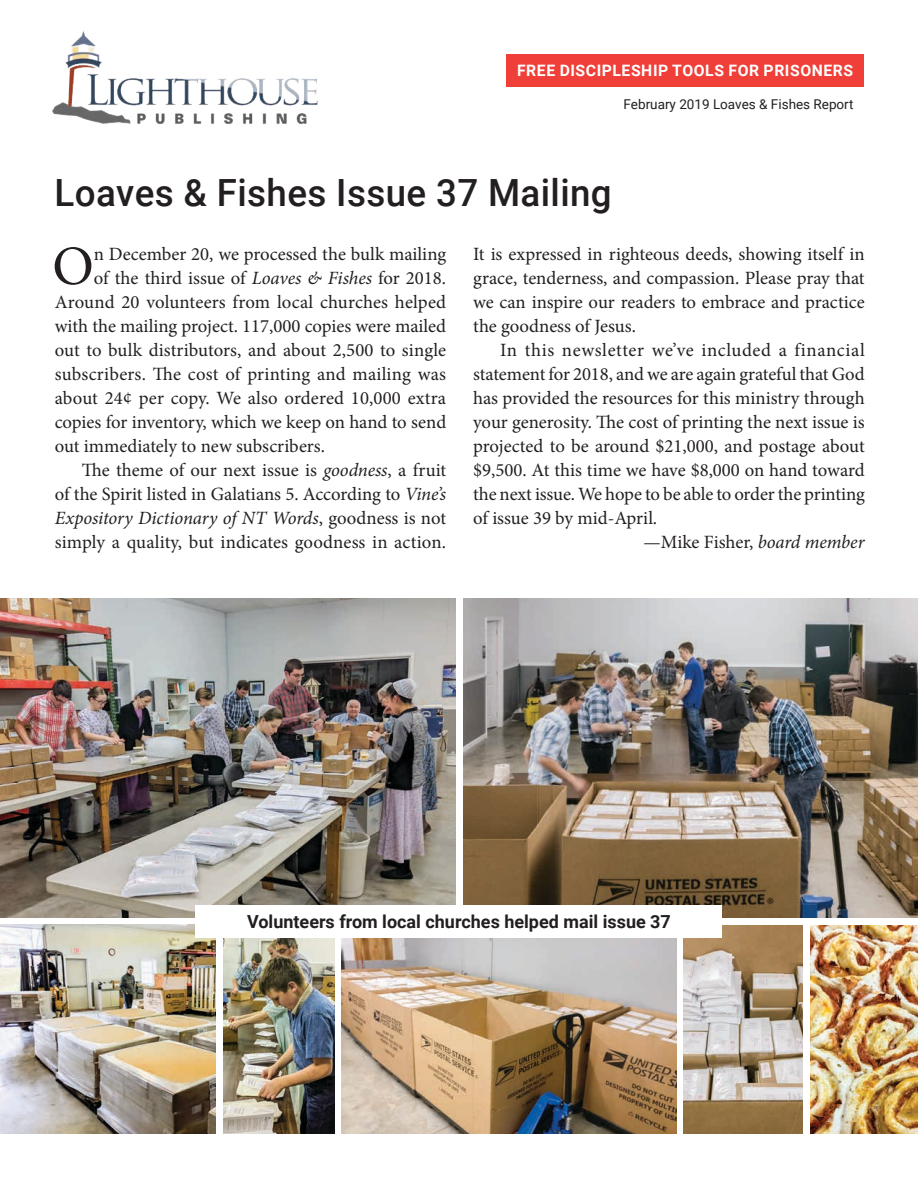
<style>
.page{position:relative;width:918px;height:1188px;background:#fff}
.page>*{position:absolute;margin:0;border:0;box-sizing:border-box;transform-origin:0 0}
.Body_Text{font:55.65px "Minion Pro";color:#231f20}
.t1{font:500 37.5px "Roboto";letter-spacing:.01em;color:#231f20}
.Body_Text-2{font:18.75px/24px "Minion Pro";color:#231f20;text-align:justify}
.Body_Text-3{font:700 18px "Roboto";color:#231f20}
.t2{font:700 15.75px "Roboto";letter-spacing:.035em;color:#fff}
.t3{font:13.5px "Roboto";color:#231f20}
.s1{font-style:italic}
</style>
<div class="page">
<img style="left:684px;top:926px;width:119px;height:207px">
<div style="left:506px;top:54px;width:358px;height:33px;background:#ef3f38"></div>
<img style="left:52px;top:31px;width:266px;height:93px">
<img style="left:223px;top:938px;width:111px;height:195px">
<img style="left:463px;top:599px;width:455px;height:319px">
<img style="left:0;top:599px;width:456px;height:319px">
<img style="left:0;top:925px;width:216px;height:209px">
<img style="left:342px;top:938px;width:334px;height:195px">
<div style="left:196px;top:906px;width:526px;height:32px;background:#fff"></div>
<img style="left:810px;top:926px;width:108px;height:207px">
<p class="t2" style="left:517px;top:59px;width:338px">FREE DISCIPLESHIP TOOLS FOR PRISONERS</p>
<p class="t3" style="left:624px;top:95px;width:232px">February 2019 Loaves &amp; Fishes Report</p>
<p class="t1" style="left:55px;top:166px;width:559px">Loaves &amp; Fishes Issue 37 Mailing</p>
<p class="Body_Text" style="left:52px;top:229px;width:43px">O</p>
<p class="Body_Text-2" style="left:94px;top:242px;width:354px">n December 20, we processed the bulk mailing</p>
<p class="Body_Text-2" style="left:473px;top:242px;width:393px">It is expressed in righteous deeds, showing itself in grace, tenderness, and compassion. Please pray that we can inspire our readers to embrace and practice the goodness of Jesus.</p>
<p class="Body_Text-2" style="left:473px;top:338px;width:393px;text-indent:27px">In this newsletter we’ve included a financial statement for 2018, and we are again grateful that God has provided the resources for this ministry through your generosity. The cost of printing the next issue is projected to be around $21,000, and postage about $9,500. At this time we have $8,000 on hand toward the next issue. We hope to be able to order the printing of issue 39 by mid-April.</p>
<p class="Body_Text-2" style="left:644px;top:530px;width:223px">—Mike Fisher, <span class="s1">board member</span></p>
<p class="Body_Text-2" style="left:94px;top:266px;width:354px">of the third issue of <span class="s1">Loaves &amp; Fishes</span> for 2018.</p>
<p class="Body_Text-2" style="left:55px;top:290px;width:393px">Around 20 volunteers from local churches helped</p>
<p class="Body_Text-2" style="left:55px;top:314px;width:393px">with the mailing project. 117,000 copies were mailed</p>
<p class="Body_Text-2" style="left:55px;top:338px;width:393px">out to bulk distributors, and about 2,500 to single</p>
<p class="Body_Text-2" style="left:55px;top:362px;width:393px">subscribers. The cost of printing and mailing was</p>
<p class="Body_Text-2" style="left:55px;top:386px;width:393px">about 24¢ per copy. We also ordered 10,000 extra</p>
<p class="Body_Text-2" style="left:55px;top:410px;width:393px">copies for inventory, which we keep on hand to send</p>
<p class="Body_Text-2" style="left:55px;top:434px;width:272px">out immediately to new subscribers.</p>
<p class="Body_Text-2" style="left:55px;top:458px;width:393px;text-indent:27px">The theme of our next issue is <span class="s1">goodness</span>, a fruit of the Spirit listed in Galatians 5. According to <span class="s1">Vine’s Expository Dictionary of NT Words</span>, goodness is not simply a quality, but indicates goodness in action.</p>
<p class="Body_Text-3" style="left:247px;top:909px;width:425px">Volunteers from local churches helped mail issue 37</p>
</div>
